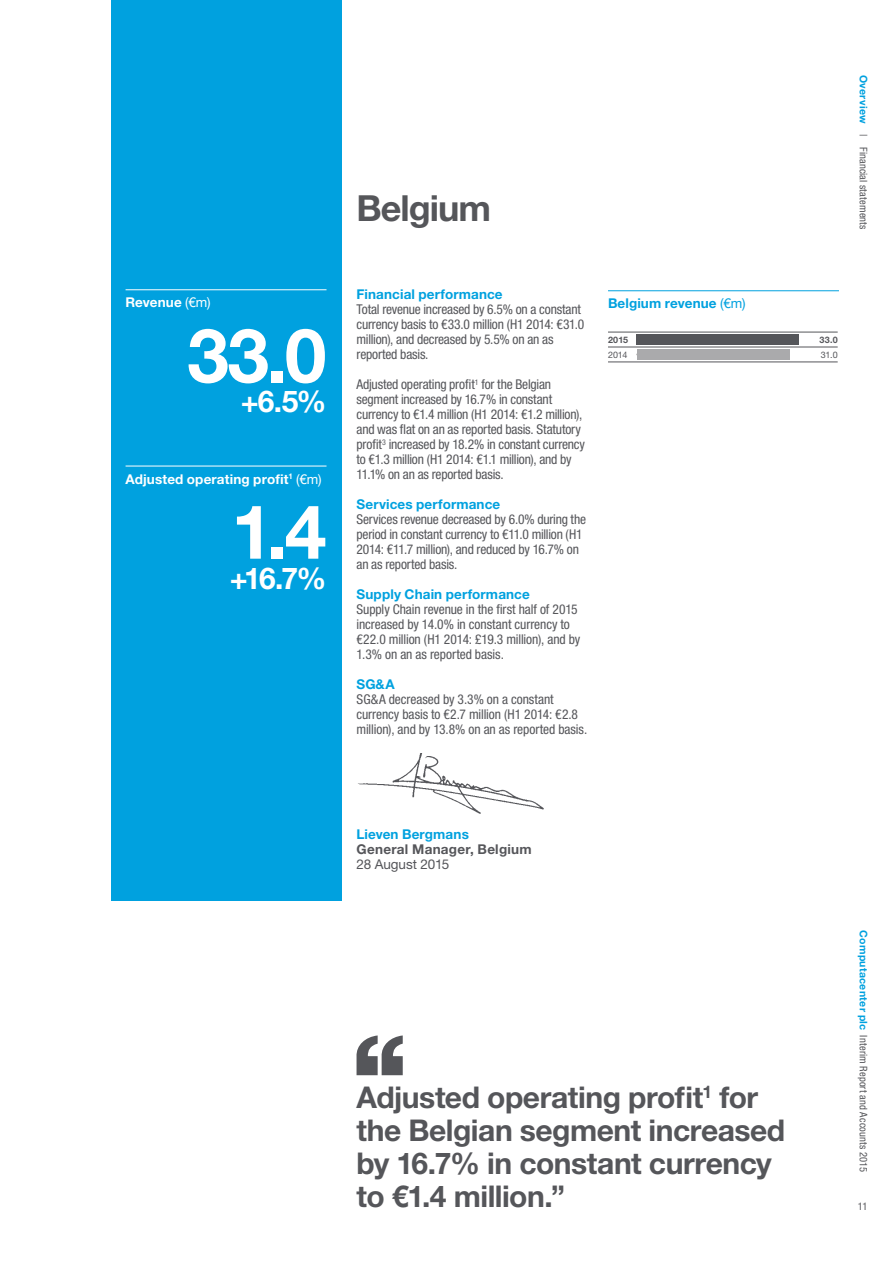
<style>
.page{position:relative;width:893px;height:1263px;background:#fff}
.page>*{position:absolute;margin:0;border:0;box-sizing:border-box;transform-origin:0 0}
.t1{font:700 75px "Helvetica Neue LT Std";color:#fff}
.t2{font:700 36px "Helvetica Neue LT Std";letter-spacing:-.03em;color:#55565a}
.t3{font:700 30px/33px "Helvetica Neue LT Std";letter-spacing:-.015em;color:#55565a}
.t4{font:700 30px "Helvetica Neue LT Std";color:#fff}
.t5{font:condensed 13.5px/15px "Helvetica Neue LT Std";letter-spacing:-.015em;color:#55565a}
.t6{font:700 13.5px "Helvetica Neue LT Std";letter-spacing:.01em;color:#00a1df}
.t7{font:700 13.5px "Helvetica Neue LT Std";letter-spacing:.01em;color:#fff}
.t8{font:700 13.5px "Helvetica Neue LT Std";letter-spacing:.02em;color:#55565a}
.t9{font:13.5px "Helvetica Neue LT Std";letter-spacing:-.005em;color:#55565a}
.t10{font:condensed 10.5px "Helvetica Neue LT Std";letter-spacing:.015em;color:#55565a}
.t11{font:700 9px "Helvetica Neue LT Std";letter-spacing:.02em;color:#55565a}
.t12{font:9px "Helvetica Neue LT Std";letter-spacing:-.02em;color:#55565a}
.s1{font-weight:400}
.s2{font-weight:700;font-stretch:normal;color:#00a1df}
</style>
<div class="page">
<div style="left:111px;top:0;width:230px;height:900px;background:#00a1df"></div>
<img style="left:358px;top:754px;width:186px;height:60px">
<hr style="left:126px;top:289px;width:200px;height:1px;background:#fff">
<hr style="left:126px;top:466px;width:200px;height:1px;background:#fff">
<svg style="left:356px;top:1035px;width:47px;height:40px"></svg>
<hr style="left:608px;top:290px;width:231px;height:1px;background:#00a1df">
<div style="left:637px;top:334px;width:162px;height:11px;background:#55565a"></div>
<div style="left:637px;top:349px;width:152px;height:11px;background:#aaaaac"></div>
<hr style="left:608px;top:362px;width:230px;height:1px;background:#55565a">
<hr style="left:608px;top:332px;width:230px;height:1px;background:#55565a">
<hr style="left:608px;top:347px;width:230px;height:1px;background:#55565a">
<p class="t7" style="left:126px;top:294px;width:87px">Revenue <span class="s1">(€m)</span></p>
<h1 class="t1" style="left:187px;top:309px;width:141px">33.0</h1>
<h3 class="t4" style="left:241px;top:383px;width:87px">+6.5%</h3>
<p class="t7" style="left:126px;top:470px;width:198px">Adjusted operating profit<sup>1</sup> <span class="s1">(€m)</span></p>
<h1 class="t1" style="left:231px;top:485px;width:97px">1.4</h1>
<h3 class="t4" style="left:230px;top:559px;width:98px">+16.7%</h3>
<h2 class="t2" style="left:356px;top:186px;width:136px">Belgium</h2>
<p class="t10" style="left:870px;top:75px;width:156px;rotate:90deg"><span class="s2">Overview</span> | Financial statements</p>
<p class="t6" style="left:356px;top:286px;width:148px">Financial performance</p>
<p class="t5" style="left:356px;top:302px;width:229px">Total revenue increased by 6.5% on a constant currency basis to €33.0 million (H1 2014: €31.0 million), and decreased by 5.5% on an as reported basis.</p>
<p class="t5" style="left:356px;top:377px;width:230px">Adjusted operating profit<sup>1</sup> for the Belgian segment increased by 16.7% in constant currency to €1.4 million (H1 2014: €1.2 million), and was flat on an as reported basis. Statutory profit<sup>3</sup> increased by 18.2% in constant currency to €1.3 million (H1 2014: €1.1 million), and by 11.1% on an as reported basis.</p>
<p class="t6" style="left:356px;top:496px;width:145px">Services performance</p>
<p class="t5" style="left:356px;top:512px;width:231px">Services revenue decreased by 6.0% during the period in constant currency to €11.0 million (H1<br>2014: €11.7 million), and reduced by 16.7% on an as reported basis.</p>
<p class="t6" style="left:356px;top:586px;width:175px">Supply Chain performance</p>
<p class="t5" style="left:356px;top:602px;width:225px">Supply Chain revenue in the first half of 2015 increased by 14.0% in constant currency to €22.0 million (H1 2014: £19.3 million), and by 1.3% on an as reported basis.</p>
<p class="t6" style="left:356px;top:676px;width:40px">SG&amp;A</p>
<p class="t5" style="left:356px;top:692px;width:232px">SG&amp;A decreased by 3.3% on a constant currency basis to €2.7 million (H1 2014: €2.8 million), and by 13.8% on an as reported basis.</p>
<p class="t6" style="left:608px;top:295px;width:139px">Belgium revenue <span class="s1">(€m)</span></p>
<p class="t11" style="left:608px;top:334px;width:22px">2015</p>
<p class="t11" style="left:819px;top:334px;width:20px">33.0</p>
<p class="t12" style="left:608px;top:349px;width:21px">2014</p>
<p class="t12" style="left:821px;top:349px;width:18px">31.0</p>
<p class="t6" style="left:356px;top:826px;width:114px">Lieven Bergmans</p>
<p class="t8" style="left:356px;top:841px;width:177px">General Manager, Belgium</p>
<p class="t9" style="left:356px;top:856px;width:94px">28 August 2015</p>
<h3 class="t3" style="left:356px;top:1080px;width:430px">Adjusted operating profit<sup>1</sup> for the Belgian segment increased by 16.7% in constant currency to €1.4 million.”</h3>
<p class="t10" style="left:870px;top:930px;width:243px;rotate:90deg"><span class="s2">Computacenter plc</span> Interim Report and Accounts 2015</p>
<p class="t10" style="left:858px;top:1200px;width:11px">11</p>
</div>
